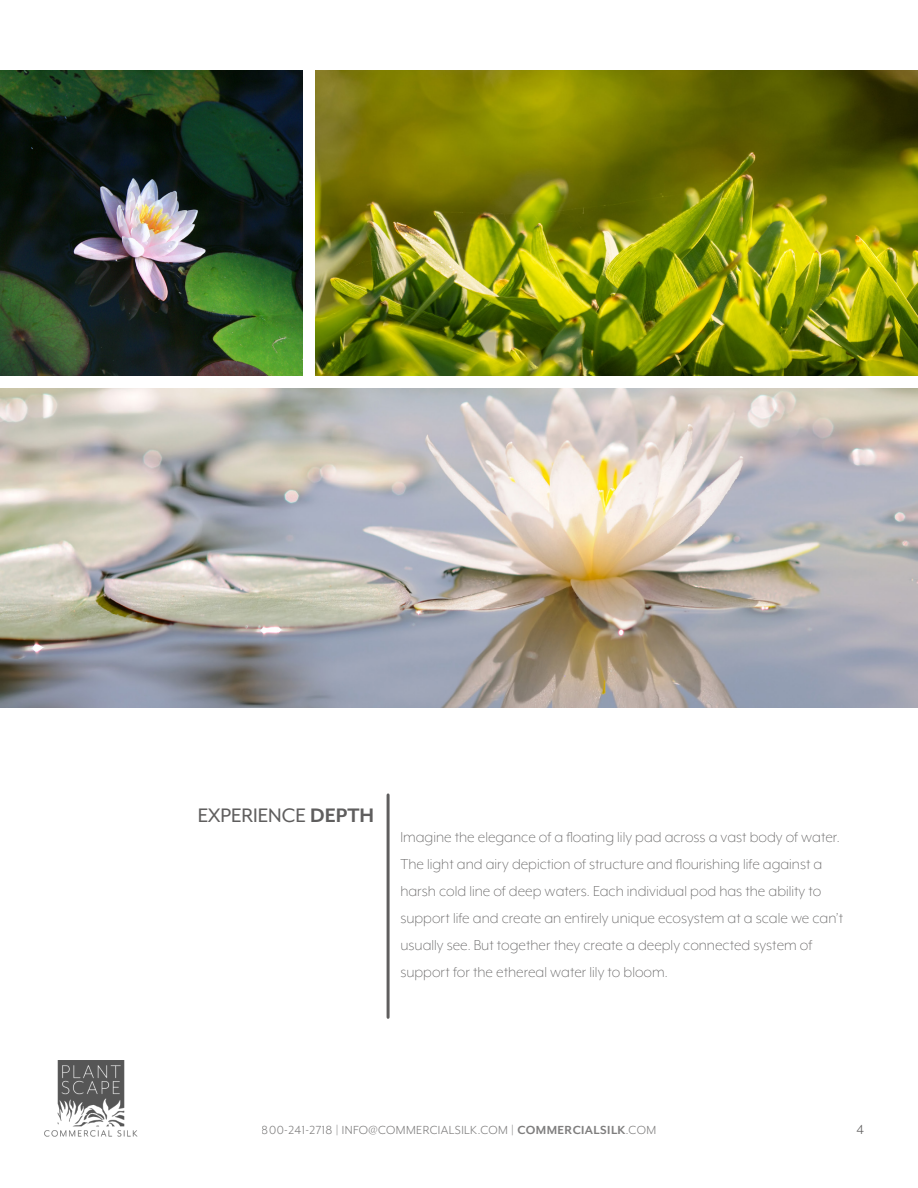
<style>
.page{position:relative;width:918px;height:1188px;background:#fff}
.page>*{position:absolute;margin:0;border:0;box-sizing:border-box;transform-origin:0 0}
.t1{font:22.5px "Mr Eaves XL Mod OT";color:#5f5e5e}
.Body{font:300 16.5px/27px "Mr Eaves XL Mod OT";color:#5f5e5e}
.t2{font:15px "Mr Eaves XL Mod OT";color:#5f5e5e}
.t3{font:13.5px "Mr Eaves XL Mod OT";letter-spacing:.03em;color:#5f5e5e}
.s1{font-weight:700}
</style>
<div class="page">
<hr style="left:387px;top:795px;width:3px;height:222px;background:#5f5e5e">
<img style="left:0;top:389px;width:918px;height:318px">
<img style="left:0;top:70px;width:302px;height:306px">
<img style="left:315px;top:70px;width:603px;height:306px">
<img style="left:44px;top:1061px;width:94px;height:76px">
<p class="t1" style="left:198px;top:803px;width:178px">EXPERIENCE <span class="s1">DEPTH</span></p>
<p class="Body" style="left:400px;top:823px;width:444px">Imagine the elegance of a floating lily pad across a vast body of water.<br>The light and airy depiction of structure and flourishing life against a harsh cold line of deep waters. Each individual pod has the ability to support life and create an entirely unique ecosystem at a scale we can’t usually see. But together they create a deeply connected system of support for the ethereal water lily to bloom.</p>
<p class="t3" style="left:262px;top:1123px;width:396px">800-241-2718 | INFO@COMMERCIALSILK.COM | <span class="s1">COMMERCIALSILK</span>.COM</p>
<p class="t2" style="left:856px;top:1121px;width:9px">4</p>
</div>
